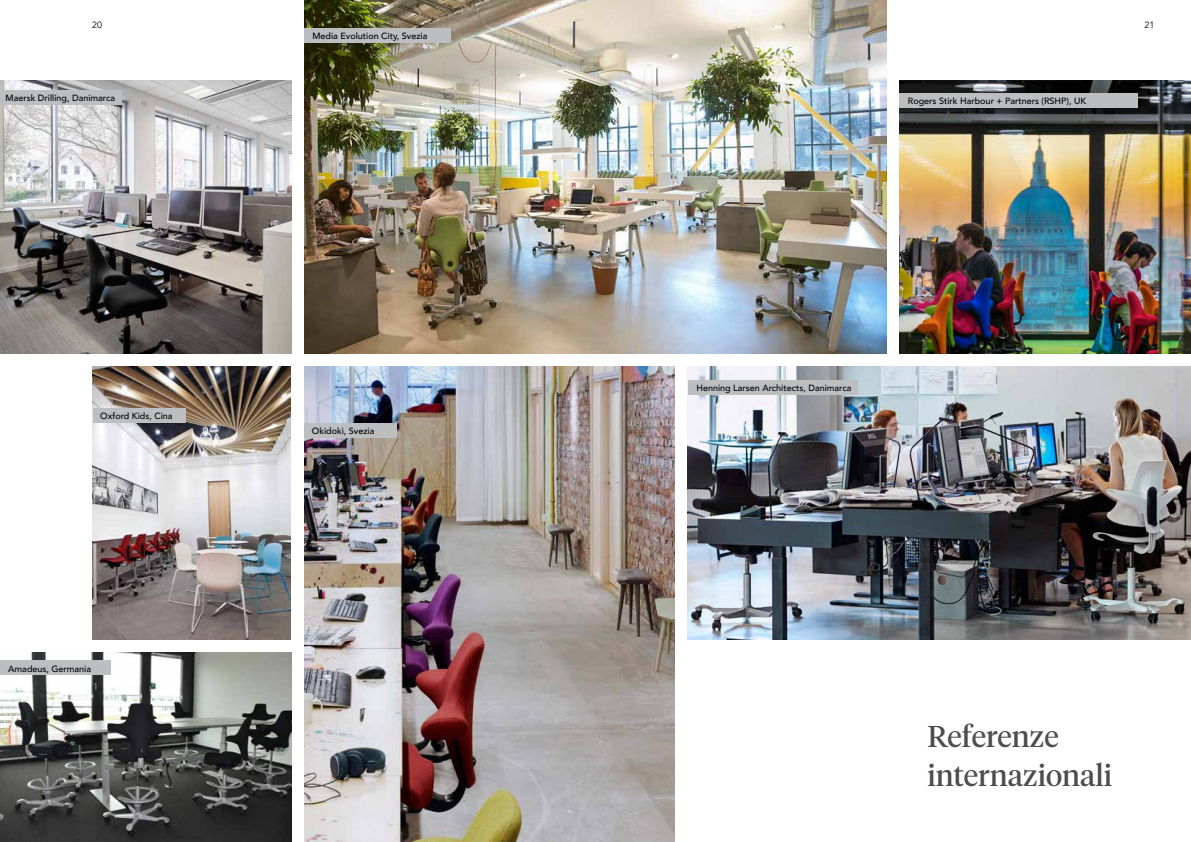
<style>
.page{position:relative;width:1191px;height:842px;background:#fff}
.page>*{position:absolute;margin:0;border:0;box-sizing:border-box;transform-origin:0 0}
.t1{font:30px/39px "Tiempos Headline";color:#4d4d4f}
.t2{font:500 9px "Avenir";color:#000}
.t3{font:9px "Avenir";color:#000}
</style>
<div class="page">
<img style="left:0;top:80px;width:291px;height:273px">
<img style="left:0;top:652px;width:291px;height:190px">
<img style="left:899px;top:80px;width:292px;height:273px">
<img style="left:304px;top:0;width:582px;height:353px">
<img style="left:93px;top:366px;width:197px;height:273px">
<img style="left:687px;top:366px;width:504px;height:273px">
<img style="left:304px;top:366px;width:370px;height:476px">
<div style="left:899px;top:93px;width:238px;height:15px;background:#bcbec0"></div>
<div style="left:688px;top:380px;width:169px;height:15px;background:#bcbec0"></div>
<div style="left:305px;top:423px;width:92px;height:14px;background:#bcbec0"></div>
<div style="left:93px;top:408px;width:92px;height:15px;background:#bcbec0"></div>
<div style="left:0;top:660px;width:111px;height:15px;background:#bcbec0"></div>
<div style="left:0;top:90px;width:121px;height:14px;background:#bcbec0"></div>
<div style="left:304px;top:28px;width:147px;height:15px;background:#bcbec0"></div>
<p class="t3" style="left:92px;top:20px;width:12px">20</p>
<p class="t3" style="left:1144px;top:20px;width:12px">21</p>
<p class="t2" style="left:6px;top:90px;width:111px">Maersk Drilling, Danimarca</p>
<p class="t2" style="left:100px;top:408px;width:74px">Oxford Kids, Cina</p>
<p class="t2" style="left:8px;top:661px;width:84px">Amadeus, Germania</p>
<p class="t2" style="left:312px;top:28px;width:117px">Media Evolution City, Svezia</p>
<p class="t2" style="left:312px;top:423px;width:64px">Okidoki, Svezia</p>
<p class="t2" style="left:908px;top:93px;width:180px">Rogers Stirk Harbour + Partners (RSHP), UK</p>
<p class="t2" style="left:696px;top:380px;width:157px">Henning Larsen Architects, Danimarca</p>
<h1 class="t1" style="left:927px;top:716px;width:186px">Referenze internazionali</h1>
</div>
